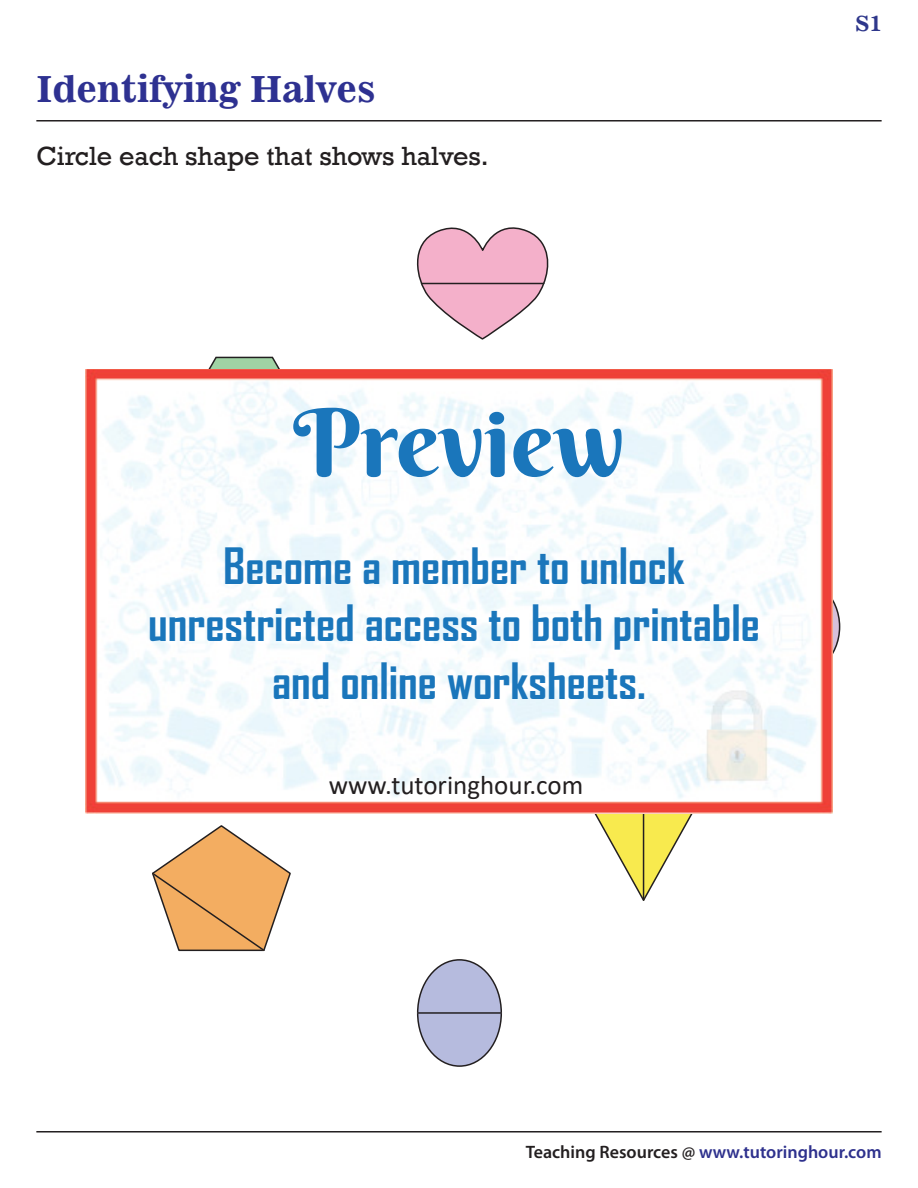
<style>
.page{position:relative;width:918px;height:1188px;background:#fff}
.page>*{position:absolute;margin:0;border:0;box-sizing:border-box;transform-origin:0 0}
.t1{font:94.05px "Berkshire Swash";color:#1a76bb}
.t2{font:700 48px/57.6px "Agency FB";color:#1a76bb;text-align:center}
.t3{font:36px "News 701 BT Bold A";color:#2e3191}
.t4{font:27px "Rockwell";color:#231f20}
.t5{font:27px "Calibri";color:#231f20}
.t6{font:21px "News 701 BT Bold A";color:#2e378b}
.t7{font:600 18px "Myriad Pro";color:#2e318d}
.s1{color:#231f20}
</style>
<div class="page">
<hr style="left:36px;top:120px;width:846px;height:2px;background:#231f20">
<hr style="left:36px;top:1131px;width:846px;height:2px;background:#231f20">
<svg style="left:832px;top:571px;width:9px;height:111px"></svg>
<svg style="left:208px;top:356px;width:72px;height:13px"></svg>
<div style="left:418px;top:960px;width:83px;height:106px;background:#b6bbde;border-radius:50%"></div>
<hr style="left:418px;top:1012px;width:83px;height:2px;background:#231f20">
<svg style="left:588px;top:813px;width:111px;height:88px"></svg>
<hr style="left:643px;top:751px;width:1px;height:149px;background:#231f20">
<svg style="left:152px;top:825px;width:139px;height:127px"></svg>
<svg style="left:416px;top:227px;width:133px;height:113px"></svg>
<hr style="left:422px;top:283px;width:122px;height:1px;background:#231f20">
<img style="left:86px;top:369px;width:746px;height:444px">
<p class="t3" style="left:36px;top:74px;width:341px">Identifying Halves</p>
<p class="t4" style="left:36px;top:146px;width:454px">Circle each shape that shows halves.</p>
<h1 class="t1" style="left:293px;top:389px;width:333px">Preview</h1>
<p class="t2" style="left:148px;top:541px;width:613px">Become a member to unlock unrestricted access to both printable and online worksheets.</p>
<p class="t5" style="left:329px;top:776px;width:256px">www.tutoringhour.com</p>
<p class="t6" style="left:855px;top:15px;width:28px">S1</p>
<p class="t7" style="left:526px;top:1145px;width:357px"><span class="s1">Teaching Resources @</span> www.tutoringhour.com</p>
</div>
